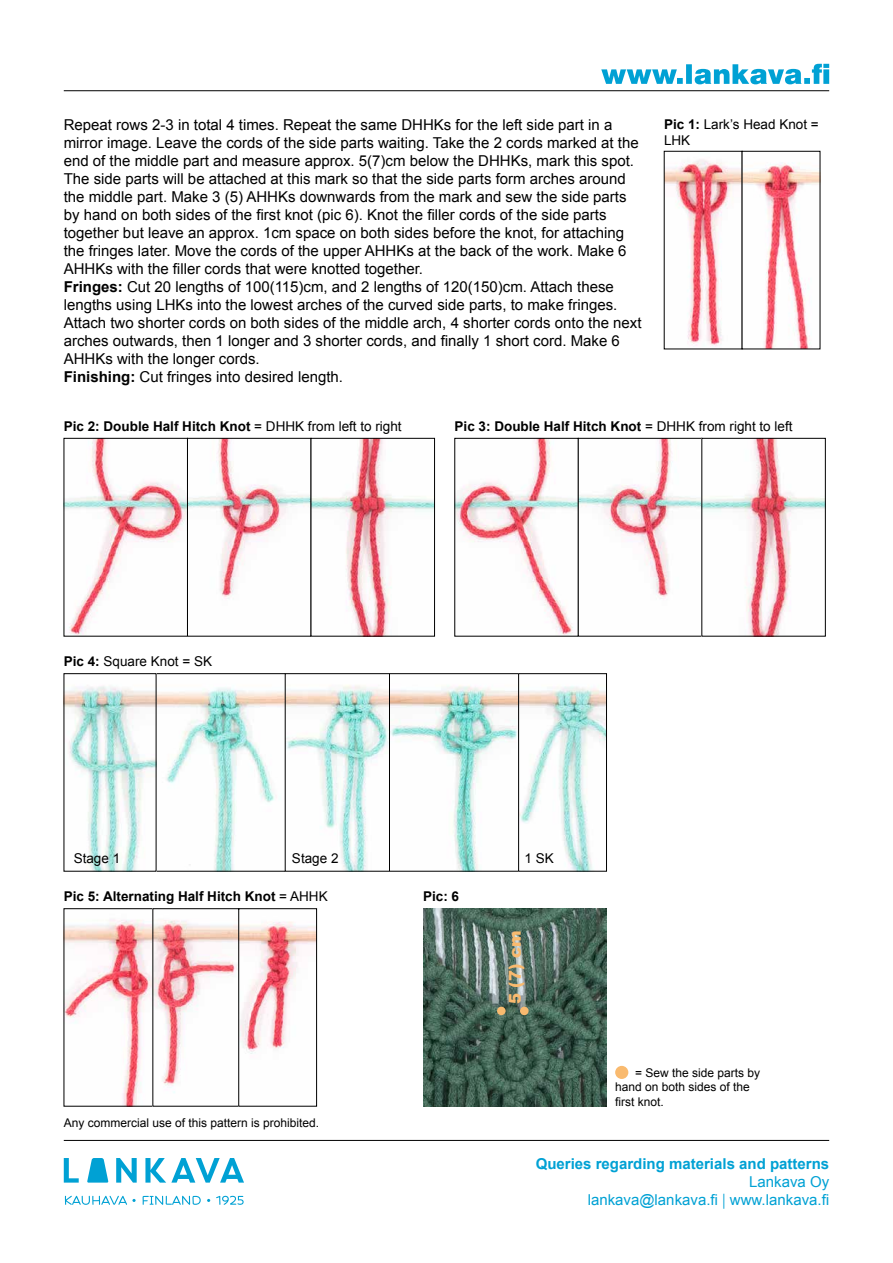
<style>
.page{position:relative;width:893px;height:1263px;background:#fff}
.page>*{position:absolute;margin:0;border:0;box-sizing:border-box;transform-origin:0 0}
.t1{font:900 16.5px "Arial";color:#f9ba6f}
.t2{font:15px/18px "Arial";color:#000}
.t3{font:15px/18px "Arial";color:#00a1d4;text-align:right}
.t4{font:700 15px "Arial";color:#00a1d4}
.t5{font:700 13.5px "Arial";color:#000}
.t6{font:13.5px/16.2px "Arial";color:#000}
.t7{font:12px/14.4px "Arial";color:#000}
.s1{font-weight:700}
.s2{font-weight:400}
.s3{font-family:"Source Sans Pro"}
</style>
<div class="page">
<svg style="left:64px;top:1158px;width:15px;height:24px"></svg>
<svg style="left:87px;top:1158px;width:21px;height:24px"></svg>
<svg style="left:116px;top:1158px;width:21px;height:24px"></svg>
<svg style="left:145px;top:1158px;width:99px;height:24px"></svg>
<svg style="left:65px;top:1196px;width:71px;height:9px"></svg>
<svg style="left:143px;top:1196px;width:58px;height:9px"></svg>
<svg style="left:216px;top:1196px;width:28px;height:9px"></svg>
<hr style="left:64px;top:90px;width:765px;height:1px;background:#000">
<hr style="left:64px;top:1140px;width:765px;height:1px;background:#000">
<svg style="left:601px;top:64px;width:228px;height:20px"></svg>
<img style="left:66px;top:919px;width:249px;height:185px">
<div style="left:153px;top:908px;width:86px;height:198px;border:1px solid #000"></div>
<div style="left:239px;top:908px;width:78px;height:198px;border:1px solid #000"></div>
<img style="left:423px;top:908px;width:184px;height:198px">
<div style="left:497px;top:1007px;width:9px;height:8px;background:#f9ba6f;border-radius:50%"></div>
<div style="left:520px;top:1007px;width:9px;height:8px;background:#f9ba6f;border-radius:50%"></div>
<div style="left:615px;top:1066px;width:13px;height:13px;background:#f9ba6f;border-radius:50%"></div>
<img style="left:666px;top:159px;width:152px;height:188px">
<img style="left:66px;top:675px;width:219px;height:194px">
<img style="left:287px;top:685px;width:318px;height:184px">
<div style="left:389px;top:673px;width:130px;height:198px;border:1px solid #000"></div>
<div style="left:518px;top:673px;width:89px;height:198px;border:1px solid #000"></div>
<img style="left:66px;top:440px;width:367px;height:194px">
<div style="left:187px;top:438px;width:124px;height:198px;border:1px solid #000"></div>
<div style="left:311px;top:438px;width:124px;height:198px;border:1px solid #000"></div>
<img style="left:457px;top:440px;width:366px;height:194px">
<div style="left:578px;top:438px;width:124px;height:198px;border:1px solid #000"></div>
<p class="t2" style="left:64px;top:115px;width:579px">Repeat rows 2-3 in total 4 times. Repeat the same DHHKs for the left side part in a mirror image. Leave the cords of the side parts waiting. Take the 2 cords marked at the end of the middle part and measure approx. 5(7)cm below the DHHKs, mark this spot.<br>The side parts will be attached at this mark so that the side parts form arches around the middle part. Make 3 (5) AHHKs downwards from the mark and sew the side parts by hand on both sides of the first knot (pic 6). Knot the filler cords of the side parts together but leave an approx. 1cm space on both sides before the knot, for attaching the fringes later. Move the cords of the upper AHHKs at the back of the work. Make 6<br>AHHKs with the filler cords that were knotted together.<br><span class="s1">Fringes:</span> Cut 20 lengths of 100(115)cm, and 2 lengths of 120(150)cm. Attach these lengths using LHKs into the lowest arches of the curved side parts, to make fringes.<br>Attach two shorter cords on both sides of the middle arch, 4 shorter cords onto the next arches outwards, then 1 longer and 3 shorter cords, and finally 1 short cord. Make 6<br>AHHKs with the longer cords.<br><span class="s1">Finishing:</span> Cut fringes into desired length.</p>
<p class="t6" style="left:664px;top:116px;width:156px"><span class="s1">Pic 1:</span> Lark’s Head Knot =<br>LHK</p>
<p class="t5" style="left:64px;top:417px;width:339px">Pic 2: Double Half Hitch Knot <span class="s2">= DHHK from left to right</span></p>
<p class="t5" style="left:455px;top:417px;width:339px">Pic 3: Double Half Hitch Knot <span class="s2">= DHHK from right to left</span></p>
<p class="t6" style="left:64px;top:654px;width:150px"><span class="s1">Pic 4:</span> Square Knot = SK</p>
<p class="t6" style="left:74px;top:850px;width:48px">Stage 1</p>
<p class="t6" style="left:292px;top:850px;width:48px">Stage 2</p>
<p class="t6" style="left:524px;top:850px;width:31px">1 SK</p>
<p class="t5" style="left:64px;top:888px;width:265px">Pic 5: Alternating Half Hitch Knot <span class="s2">= AHHK</span></p>
<p class="t5" style="left:423px;top:888px;width:38px">Pic: 6</p>
<p class="t7" style="left:64px;top:1116px;width:257px">Any commercial use of this pattern is prohibited.</p>
<p class="t1" style="left:503px;top:1004px;width:75px;rotate:-90deg">5 (7) cm</p>
<p class="t7" style="left:615px;top:1065px;width:147px;text-indent:20px">= Sew the side parts by hand on both sides of the first knot.</p>
<p class="t4" style="left:536px;top:1153px;width:295px">Queries regarding materials and patterns</p>
<p class="t3" style="left:588px;top:1173px;width:243px">Lankava Oy<br>lankava@lankava.fi <span class="s3">|</span> www.lankava.fi</p>
</div>
